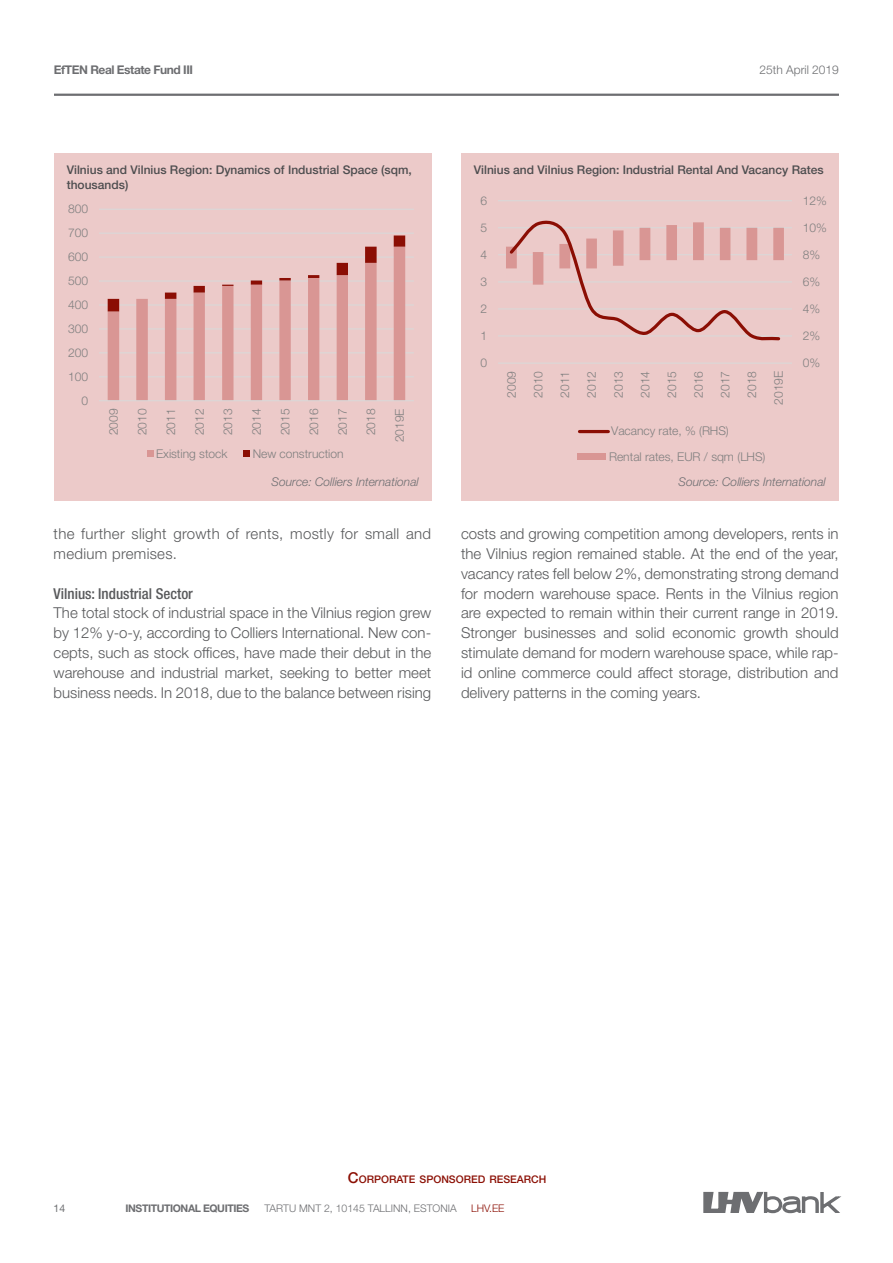
<style>
.page{position:relative;width:893px;height:1263px;background:#fff}
.page>*{position:absolute;margin:0;border:0;box-sizing:border-box;transform-origin:0 0}
.t1{font:300 15px/19.8px "Helvetica Neue LT Pro";color:#58595b;text-align:justify}
.t2{font:300 15px/19.8px "Helvetica Neue LT Pro";letter-spacing:.02em;color:#58595b}
.t3{font:500 condensed 15px "Helvetica Neue LT Pro";color:#58595b}
.t4{font:300 12px/25.3px "Helvetica Neue LT Pro";letter-spacing:-.005em;color:#7f7f7f;text-align:justify}
.t5{font:500 12px/14.4px "Helvetica Neue LT Pro";color:#4d4d4f}
.t6{font:italic 300 12px "Helvetica Neue LT Pro";color:#6d6e71}
.t7{font:700 12px "Helvetica Neue LT Pro";letter-spacing:-.04em;color:#6d6e71}
.t8{font:300 12px "Helvetica Neue LT Pro";color:#6d6e71}
.t9{font:300 10.5px "Helvetica Neue LT Pro";color:#6d6e71}
.t10{font:500 10.5px "Helvetica Neue LT Pro";color:#8b0f04}
.t11{font:700 10.5px "Helvetica Neue LT Pro";letter-spacing:-.04em;color:#6d6e71}
.t12{font:300 10.5px "Helvetica Neue LT Pro";color:#8b0f04}
.t13{font:10.5px "Helvetica Neue LT Pro";color:#6d6e71}
.s1{font-size:15px}
</style>
<div class="page">
<svg style="left:703px;top:1191px;width:138px;height:23px"></svg>
<hr style="left:54px;top:94px;width:785px;height:2px;background:#6d6e71">
<div style="left:54px;top:153px;width:378px;height:347px;background:#eccac9"></div>
<hr style="left:99px;top:376px;width:315px;height:1px;background:#d9d9d9">
<hr style="left:99px;top:352px;width:315px;height:1px;background:#d9d9d9">
<hr style="left:99px;top:328px;width:315px;height:1px;background:#d9d9d9">
<hr style="left:99px;top:304px;width:315px;height:1px;background:#d9d9d9">
<hr style="left:99px;top:280px;width:315px;height:2px;background:#d9d9d9">
<hr style="left:99px;top:257px;width:315px;height:1px;background:#d9d9d9">
<hr style="left:99px;top:233px;width:315px;height:1px;background:#d9d9d9">
<hr style="left:99px;top:209px;width:315px;height:1px;background:#d9d9d9">
<svg style="left:108px;top:311px;width:297px;height:89px"></svg>
<svg style="left:108px;top:235px;width:297px;height:76px"></svg>
<hr style="left:99px;top:400px;width:315px;height:1px;background:#d9d9d9">
<svg style="left:147px;top:451px;width:6px;height:6px"></svg>
<svg style="left:244px;top:451px;width:6px;height:6px"></svg>
<div style="left:461px;top:153px;width:377px;height:347px;background:#eccac9"></div>
<hr style="left:498px;top:335px;width:294px;height:1px;background:#d9d9d9">
<hr style="left:498px;top:308px;width:294px;height:1px;background:#d9d9d9">
<hr style="left:498px;top:281px;width:294px;height:1px;background:#d9d9d9">
<hr style="left:498px;top:254px;width:294px;height:1px;background:#d9d9d9">
<hr style="left:498px;top:227px;width:294px;height:1px;background:#d9d9d9">
<hr style="left:498px;top:200px;width:294px;height:1px;background:#d9d9d9">
<hr style="left:498px;top:363px;width:294px;height:1px;background:#d9d9d9">
<svg style="left:506px;top:220px;width:278px;height:121px"></svg>
<hr style="left:579px;top:430px;width:29px;height:3px;background:#8b0e04">
<div style="left:577px;top:453px;width:29px;height:7px;background:#d99694"></div>
<p class="t7" style="left:54px;top:62px;width:140px">EfTEN Real Estate Fund III</p>
<p class="t8" style="left:760px;top:62px;width:81px">25th April 2019</p>
<p class="t5" style="left:67px;top:163px;width:347px">Vilnius and Vilnius Region: Dynamics of Industrial Space (sqm, thousands)</p>
<p class="t4" style="left:68px;top:196px;width:22px">800</p>
<p class="t4" style="left:68px;top:220px;width:22px">700</p>
<p class="t4" style="left:68px;top:244px;width:22px">600</p>
<p class="t4" style="left:68px;top:268px;width:22px">500</p>
<p class="t4" style="left:68px;top:292px;width:22px">400</p>
<p class="t4" style="left:68px;top:316px;width:22px">300</p>
<p class="t4" style="left:68px;top:340px;width:22px">200</p>
<p class="t4" style="left:68px;top:363px;width:22px">100</p>
<p class="t4" style="left:81px;top:387px;width:8px">0</p>
<p class="t4" style="left:101px;top:435px;width:28px;rotate:-90deg">2009</p>
<p class="t4" style="left:129px;top:435px;width:28px;rotate:-90deg">2010</p>
<p class="t4" style="left:158px;top:435px;width:28px;rotate:-90deg">2011</p>
<p class="t4" style="left:186px;top:435px;width:28px;rotate:-90deg">2012</p>
<p class="t4" style="left:215px;top:435px;width:28px;rotate:-90deg">2013</p>
<p class="t4" style="left:244px;top:435px;width:28px;rotate:-90deg">2014</p>
<p class="t4" style="left:272px;top:435px;width:28px;rotate:-90deg">2015</p>
<p class="t4" style="left:301px;top:435px;width:28px;rotate:-90deg">2016</p>
<p class="t4" style="left:329px;top:435px;width:28px;rotate:-90deg">2017</p>
<p class="t4" style="left:358px;top:435px;width:28px;rotate:-90deg">2018</p>
<p class="t4" style="left:387px;top:442px;width:35px;rotate:-90deg">2019E</p>
<p class="t4" style="left:156px;top:441px;width:73px">Existing stock</p>
<p class="t4" style="left:253px;top:441px;width:92px">New construction</p>
<p class="t6" style="left:272px;top:475px;width:149px">Source: Colliers International</p>
<p class="t2" style="left:54px;top:524px;width:379px">the further slight growth of rents, mostly for small and medium premises.</p>
<p class="t3" style="left:54px;top:584px;width:141px">Vilnius: Industrial Sector</p>
<p class="t1" style="left:54px;top:603px;width:379px">The total stock of industrial space in the Vilnius region grew by 12% y-o-y, according to Colliers International. New con&shy;cepts, such as stock offices, have made their debut in the warehouse and industrial market, seeking to better meet business needs. In 2018, due to the balance between rising</p>
<p class="t5" style="left:474px;top:163px;width:351px">Vilnius and Vilnius Region: Industrial Rental And Vacancy Rates</p>
<p class="t4" style="left:480px;top:187px;width:8px">6</p>
<p class="t4" style="left:803px;top:187px;width:26px">12%</p>
<p class="t4" style="left:480px;top:214px;width:8px">5</p>
<p class="t4" style="left:803px;top:214px;width:26px">10%</p>
<p class="t4" style="left:480px;top:241px;width:8px">4</p>
<p class="t4" style="left:803px;top:241px;width:19px">8%</p>
<p class="t4" style="left:480px;top:269px;width:8px">3</p>
<p class="t4" style="left:803px;top:269px;width:19px">6%</p>
<p class="t4" style="left:480px;top:296px;width:8px">2</p>
<p class="t4" style="left:803px;top:296px;width:19px">4%</p>
<p class="t4" style="left:480px;top:323px;width:8px">1</p>
<p class="t4" style="left:803px;top:323px;width:19px">2%</p>
<p class="t4" style="left:480px;top:350px;width:8px">0</p>
<p class="t4" style="left:502px;top:387px;width:28px;rotate:-90deg">2010<br>2011<br>2012<br>2013<br>2014<br>2015<br>2016<br>2017<br>2018</p>
<p class="t4" style="left:611px;top:418px;width:119px">Vacancy rate, % (RHS)</p>
<p class="t4" style="left:499px;top:397px;width:28px;rotate:-90deg">2009</p>
<p class="t4" style="left:525px;top:397px;width:28px;rotate:-90deg">2010</p>
<p class="t4" style="left:552px;top:397px;width:28px;rotate:-90deg">2011</p>
<p class="t4" style="left:579px;top:397px;width:28px;rotate:-90deg">2012</p>
<p class="t4" style="left:605px;top:397px;width:28px;rotate:-90deg">2013</p>
<p class="t4" style="left:632px;top:397px;width:28px;rotate:-90deg">2014</p>
<p class="t4" style="left:659px;top:397px;width:28px;rotate:-90deg">2015</p>
<p class="t4" style="left:686px;top:397px;width:28px;rotate:-90deg">2016</p>
<p class="t4" style="left:712px;top:397px;width:28px;rotate:-90deg">2017</p>
<p class="t4" style="left:739px;top:397px;width:28px;rotate:-90deg">2018</p>
<p class="t4" style="left:766px;top:405px;width:35px;rotate:-90deg">2019E</p>
<p class="t4" style="left:526px;top:369px;width:26px">30%</p>
<p class="t4" style="left:803px;top:350px;width:19px">0%</p>
<p class="t4" style="left:609px;top:443px;width:158px">Rental rates, EUR / sqm (LHS)</p>
<p class="t6" style="left:679px;top:475px;width:149px">Source: Colliers International</p>
<p class="t1" style="left:461px;top:524px;width:379px">costs and growing competition among developers, rents in the Vilnius region remained stable. At the end of the year, vacancy rates fell below 2%, demonstrating strong demand for modern warehouse space. Rents in the Vilnius region are expected to remain within their current range in 2019.<br>Stronger businesses and solid economic growth should stimulate demand for modern warehouse space, while rap&shy;id online commerce could affect storage, distribution and delivery patterns in the coming years.</p>
<p class="t4" style="left:463px;top:560px;width:28px;line-height:17.1px;rotate:-90deg">2012<br>2015<br>2018</p>
<p class="t10" style="left:348px;top:1173px;width:200px"><span class="s1">C</span>ORPORATE SPONSORED RESEARCH</p>
<p class="t13" style="left:54px;top:1202px;width:13px">14</p>
<p class="t11" style="left:126px;top:1202px;width:125px">INSTITUTIONAL EQUITIES</p>
<p class="t9" style="left:264px;top:1202px;width:194px">TARTU MNT 2, 10145 TALLINN, ESTONIA</p>
<p class="t12" style="left:471px;top:1202px;width:35px">LHV.EE</p>
</div>
